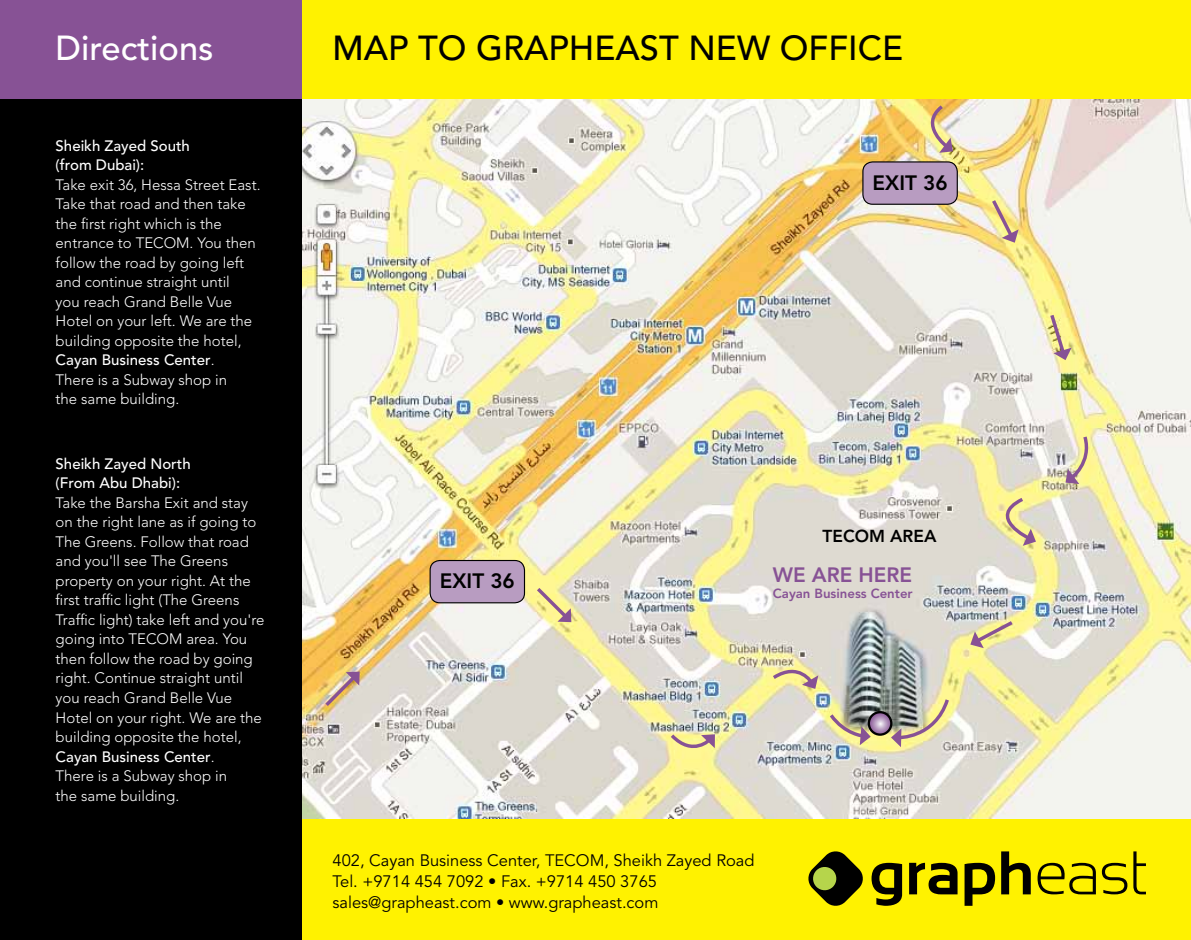
<style>
.page{position:relative;width:1191px;height:940px;background:#fff}
.page>*{position:absolute;margin:0;border:0;box-sizing:border-box;transform-origin:0 0}
.t1{font:500 34.5px "Avenir";color:#000}
.t2{font:500 34.5px "Avenir";color:#fff}
.t3{font:800 20.7px "Avenir";color:#000}
.t4{font:800 20.7px "Avenir";color:#875295}
.t5{font:800 17.25px "Avenir";color:#000}
.t6{font:16.5px/21px "Avenir";color:#000}
.t7{font:300 15px/19.5px "Avenir";color:#fff}
.t8{font:500 15px/19.5px "Avenir";color:#fff}
.t9{font:800 13.2px "Avenir";color:#875295}
.s1{font-weight:500}
</style>
<div class="page">
<div style="left:301px;top:0;width:890px;height:940px;background:#fff200"></div>
<img style="left:301px;top:100px;width:890px;height:718px">
<div style="left:430px;top:560px;width:94px;height:43px;background:#b89cc1;border-radius:10px"></div>
<div style="left:429px;top:560px;width:96px;height:43px;border:1px solid #000;border-radius:10px"></div>
<div style="left:863px;top:162px;width:94px;height:42px;background:#b89cc1;border-radius:10px"></div>
<div style="left:862px;top:161px;width:96px;height:44px;border:1px solid #000;border-radius:10px"></div>
<svg style="left:989px;top:196px;width:29px;height:47px"></svg>
<svg style="left:1047px;top:311px;width:24px;height:49px"></svg>
<svg style="left:970px;top:618px;width:46px;height:30px"></svg>
<svg style="left:322px;top:671px;width:38px;height:38px"></svg>
<svg style="left:533px;top:584px;width:38px;height:38px"></svg>
<svg style="left:1065px;top:433px;width:27px;height:51px"></svg>
<svg style="left:891px;top:695px;width:60px;height:52px;background:#c0b99b"></svg>
<svg style="left:667px;top:731px;width:48px;height:26px"></svg>
<svg style="left:918px;top:102px;width:35px;height:51px;background:#e4ca8c"></svg>
<svg style="left:826px;top:710px;width:44px;height:35px;background:#c1b797"></svg>
<svg style="left:769px;top:661px;width:49px;height:28px"></svg>
<svg style="left:985px;top:495px;width:51px;height:51px;background:#e5d9a3"></svg>
<svg style="left:869px;top:712px;width:22px;height:22px"></svg>
<div style="left:867px;top:711px;width:25px;height:25px;border:2px solid #000;border-radius:50%"></div>
<svg style="left:871px;top:863px;width:31px;height:43px"></svg>
<svg style="left:909px;top:863px;width:48px;height:31px"></svg>
<svg style="left:964px;top:863px;width:31px;height:43px"></svg>
<svg style="left:1001px;top:851px;width:29px;height:43px"></svg>
<svg style="left:1037px;top:863px;width:90px;height:31px"></svg>
<svg style="left:1133px;top:851px;width:13px;height:43px"></svg>
<svg style="left:808px;top:851px;width:55px;height:55px"></svg>
<div style="left:0;top:0;width:301px;height:100px;background:#875295"></div>
<div style="left:0;top:100px;width:301px;height:840px;background:#000"></div>
<h1 class="t2" style="left:56px;top:29px;width:159px">Directions</h1>
<p class="t8" style="left:56px;top:136px;width:136px">Sheikh Zayed South (from Dubai :(</p>
<p class="t7" style="left:56px;top:175px;width:206px">Take exit 36, Hessa Street East.<br>Take that road and then take the first right which is the entrance to TECOM. You then follow the road by going left and continue straight until<br>you reach Grand Belle Vue<br>Hotel on your left. We are the building opposite the hotel,<br><span class="s1">Cayan Business Center</span>.<br>There is a Subway shop in<br>the same building.</p>
<p class="t8" style="left:56px;top:454px;width:137px">Sheikh Zayed North (From Abu Dhabi :(</p>
<p class="t7" style="left:56px;top:493px;width:210px">Take the Barsha Exit and stay on the right lane as if going to<br>The Greens. Follow that road and you l l' see The Greens property on your right. At the first traffic light (The Greens<br>Traffic light) take left and you r e' going into TECOM area. You then follow the road by going right. Continue straight until you reach Grand Belle Vue<br>Hotel on your right. We are the building opposite the hotel,<br><span class="s1">Cayan Business Center</span>.<br>There is a Subway shop in<br>the same building.</p>
<h1 class="t1" style="left:332px;top:29px;width:572px">MAP TO GRAPHEAST NEW OFFICE</h1>
<h2 class="t3" style="left:872px;top:170px;width:76px">EXIT 36</h2>
<h2 class="t3" style="left:440px;top:569px;width:76px">EXIT 36</h2>
<p class="t5" style="left:822px;top:526px;width:115px">TECOM AREA</p>
<h2 class="t4" style="left:773px;top:563px;width:141px">WE ARE HERE</h2>
<p class="t9" style="left:773px;top:585px;width:141px">Cayan Business Center</p>
<p class="t6" style="left:332px;top:850px;width:423px">402, Cayan Business Center, TECOM, Sheikh Zayed Road<br>Tel. +9714 454 7092 • Fax. +9714 450 3765 sales@grapheast.com • www.grapheast.com</p>
</div>
